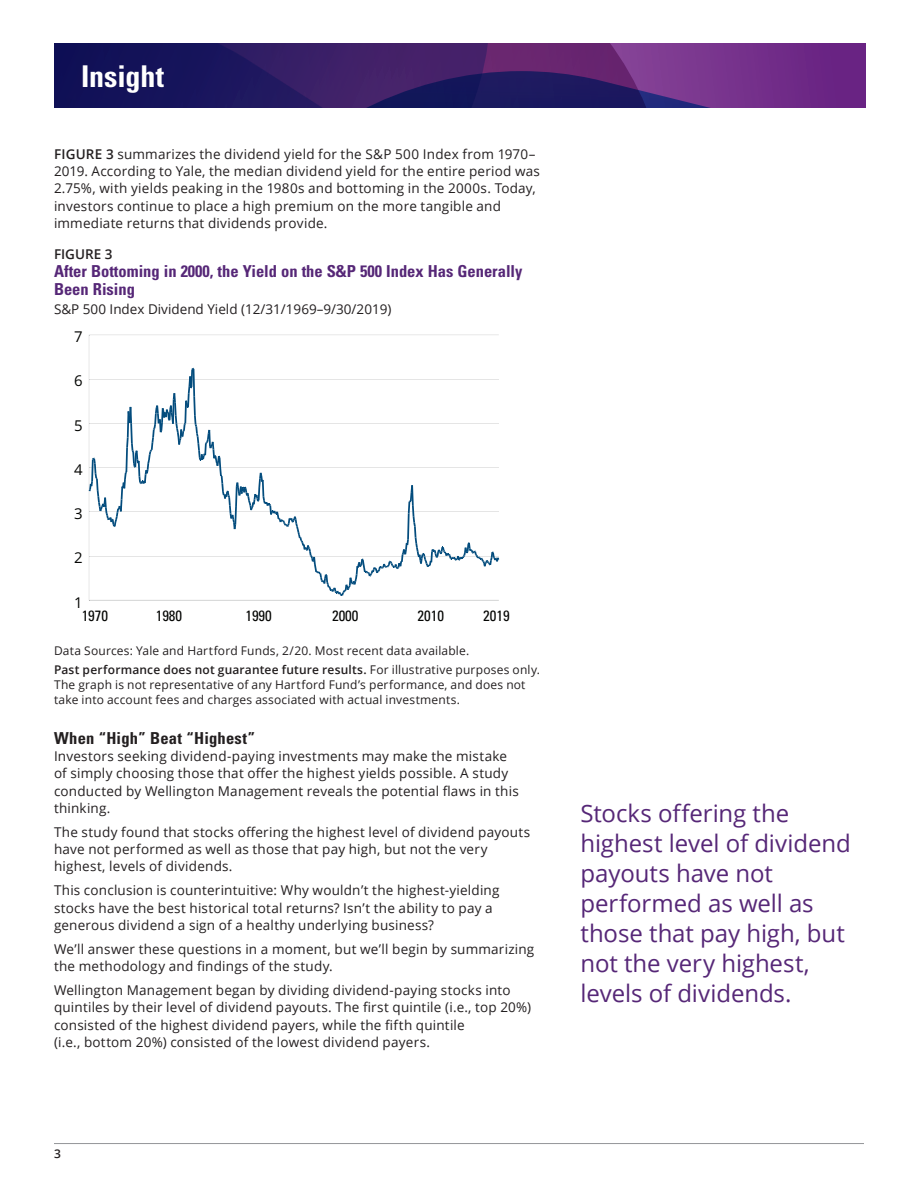
<style>
.page{position:relative;width:918px;height:1188px;background:#fff}
.page>*{position:absolute;margin:0;border:0;box-sizing:border-box;transform-origin:0 0}
.t1{font:700 condensed 30px "Univers";color:#fff}
.Pull_quote{font:24px/30px "Open Sans";letter-spacing:-.005em;color:#562777}
.Chart_Title{font:700 condensed 16.5px/18px "Univers";color:#562777}
.Subhead_1{font:700 condensed 16.5px "Univers";letter-spacing:.015em;color:#231f20}
.t2{font:condensed 14.85px "Univers";color:#040503}
.t3{font:14.85px "Open Sans";color:#040503}
.t4{font:condensed 14.1px "Univers";color:#040503}
.Body_copy{font:13.5px/17.2px "Open Sans";letter-spacing:.015em;color:#231f20}
.Chart_Subtitle{font:13.5px "Open Sans";color:#231f20}
.Chart_Figure{font:600 13.5px "Open Sans";color:#231f20}
.Chart_Footnote{font:12px/15px "Open Sans";letter-spacing:.015em;color:#231f20}
.t5{font:600 12px "Open Sans";color:#231f20}
.s1{font-weight:600}
.s2{font-style:inherit}
</style>
<div class="page">
<svg style="left:54px;top:43px;width:811px;height:65px;background:#40206d"></svg>
<hr style="left:54px;top:1143px;width:810px;height:1px;background:#939598">
<svg style="left:89px;top:334px;width:410px;height:267px"></svg>
<h1 class="t1" style="left:81px;top:58px;width:85px">Insight</h1>
<p class="Body_copy" style="left:54px;top:145px;width:488px"><span class="s1">FIGURE 3</span> summarizes the dividend yield for the S&amp;P 500 Index from 1970– 2019. According to Yale, the median dividend yield for the entire period was 2.75%, with yields peaking in the 1980s and bottoming in the 2000s. Today, investors continue to place a high premium on the more tangible and immediate returns that dividends provide.</p>
<p class="Chart_Figure" style="left:54px;top:245px;width:60px">FIGURE 3</p>
<p class="Chart_Title" style="left:54px;top:262px;width:470px">After Bottoming in 2000, the Yield on the S&amp;P 500 Index Has Generally<br>Been Rising</p>
<p class="Chart_Subtitle" style="left:54px;top:300px;width:339px">S&amp;P 500 Index Dividend Yield (1<span class="s2">2/31/1969</span>–<span class="s2">9/30/2019)</span></p>
<p class="t3" style="left:74px;top:326px;width:10px">7</p>
<p class="t3" style="left:74px;top:371px;width:10px">6</p>
<p class="t3" style="left:74px;top:415px;width:10px">5</p>
<p class="t3" style="left:74px;top:459px;width:10px">4</p>
<p class="t3" style="left:74px;top:503px;width:10px">3</p>
<p class="t3" style="left:74px;top:548px;width:10px">2</p>
<p class="t3" style="left:74px;top:592px;width:10px">1</p>
<p class="t2" style="left:82px;top:606px;width:28px">1970</p>
<p class="t2" style="left:156px;top:606px;width:28px">1980</p>
<p class="t2" style="left:245px;top:606px;width:28px">1990</p>
<p class="t2" style="left:332px;top:606px;width:28px">2000</p>
<p class="t2" style="left:418px;top:606px;width:28px">2010</p>
<p class="t2" style="left:483px;top:606px;width:28px">2019</p>
<p class="Chart_Footnote" style="left:54px;top:643px;width:417px">Data Sources: Yale and Hartford Funds, 2/20. Most recent data available.</p>
<p class="Chart_Footnote" style="left:54px;top:662px;width:488px"><span class="s1">Past performance does not guarantee future results.</span> For illustrative purposes only.<br>The graph is not representative of any Hartford Fund’s performance, and does not take into account fees and charges associated with actual investments.</p>
<p class="Subhead_1" style="left:54px;top:728px;width:203px">When “High” Beat “Highest”</p>
<p class="Body_copy" style="left:54px;top:747px;width:466px">Investors seeking dividend-paying investments may make the mistake of simply choosing those that offer the highest yields possible. A study conducted by Wellington Management reveals the potential flaws in this thinking.</p>
<p class="Body_copy" style="left:54px;top:823px;width:478px">The study found that stocks offering the highest level of dividend payouts have not performed as well as those that pay high, but not the very highest, levels of dividends.</p>
<p class="Body_copy" style="left:54px;top:881px;width:447px">This conclusion is counterintuitive: Why wouldn’t the highest-yielding stocks have the best historical total returns? Isn’t the ability to pay a generous dividend a sign of a healthy underlying business?</p>
<p class="Body_copy" style="left:54px;top:940px;width:482px">We’ll answer these questions in a moment, but we’ll begin by summarizing the methodology and findings of the study.</p>
<p class="Body_copy" style="left:54px;top:981px;width:479px">Wellington Management began by dividing dividend-paying stocks into quintiles by their level of dividend payouts. The first quintile (i.e., top 20%) consisted of the highest dividend payers, while the fifth quintile<br>(i.e., bottom 20%) consisted of the lowest dividend payers.</p>
<p class="t4" style="left:181px;top:1015px;width:111px">1880 1890 1900</p>
<p class="t4" style="left:309px;top:1015px;width:235px">1910 1920 1930 1940 1950 1960</p>
<p class="Pull_quote" style="left:580px;top:798px;width:272px">Stocks offering the highest level of dividend payouts have not performed as well as those that pay high, but not the very highest, levels of dividends.</p>
<p class="t5" style="left:54px;top:1145px;width:8px">3</p>
</div>
